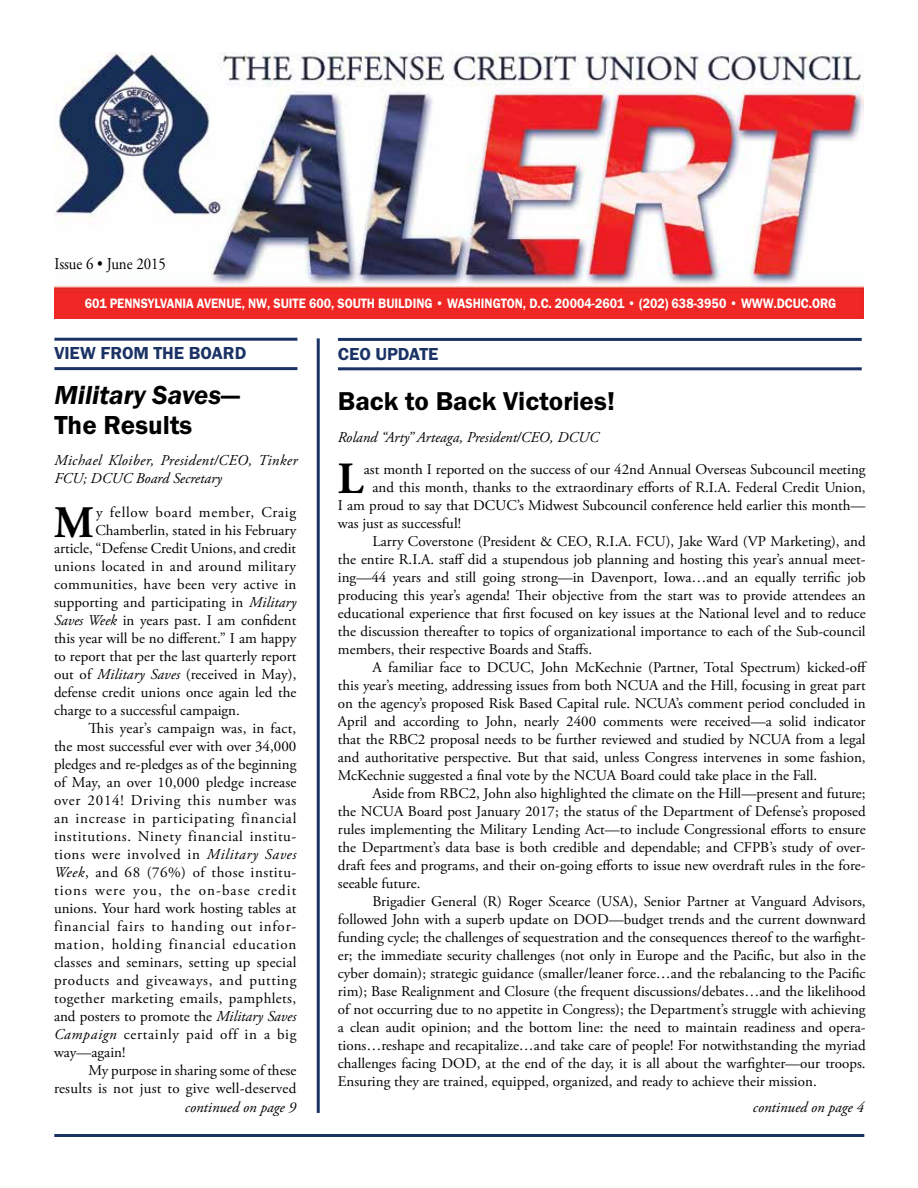
<style>
.page{position:relative;width:918px;height:1188px;background:#fff}
.page>*{position:absolute;margin:0;border:0;box-sizing:border-box;transform-origin:0 0}
.t1{font:700 45px "Adobe Garamond Pro";color:#000}
.t2{font:700 44.55px "Adobe Garamond Pro";color:#000}
.t3{font:italic 600 27px/30px "Franklin Gothic FS";color:#000}
.t4{font:600 26.7px "Franklin Gothic FS";color:#000}
.t5{font:600 18px "Franklin Gothic FS";color:#1b3265}
.t6{font:16.5px "Adobe Garamond Pro";color:#000;scale:.9 1}
.t7{font:15px "Adobe Garamond Pro";letter-spacing:.015em;color:#000}
.t8{font:15px "Adobe Garamond Pro";letter-spacing:.045em;color:#000}
.t9{font:15px "Adobe Garamond Pro";letter-spacing:.05em;color:#000}
.t10{font:italic 15px "Adobe Garamond Pro";color:#000}
.t11{font:15px "Adobe Garamond Pro";letter-spacing:.04em;color:#000}
.t12{font:italic 15px/18px "Adobe Garamond Pro";letter-spacing:.025em;color:#000}
.t13{font:15px "Adobe Garamond Pro";letter-spacing:.055em;color:#000}
.t14{font:15px "Adobe Garamond Pro";letter-spacing:.035em;color:#000}
.t15{font:15px "Adobe Garamond Pro";letter-spacing:.075em;color:#000}
.t16{font:14.85px "Adobe Garamond Pro";color:#000}
.t17{font:600 14.1px "Franklin Gothic FS";color:#fff;scale:.89 1}
.s1{font-style:normal}
.s2{font-style:italic}
</style>
<div class="page">
<hr style="left:54px;top:1134px;width:810px;height:3px;background:#1b3265">
<hr style="left:317px;top:338px;width:3px;height:775px;background:#1b3265">
<hr style="left:54px;top:338px;width:243px;height:3px;background:#1b3265">
<hr style="left:54px;top:367px;width:243px;height:3px;background:#1b3265">
<hr style="left:338px;top:338px;width:524px;height:3px;background:#1b3265">
<hr style="left:338px;top:367px;width:524px;height:3px;background:#1b3265">
<img style="left:54px;top:53px;width:810px;height:266px">
<p class="t6" style="left:55px;top:254px;width:125px">Issue 6 • June 2015</p>
<p class="t17" style="left:85px;top:296px;width:846px">601 PENNSYLVANIA AVENUE, NW, SUITE 600, SOUTH BUILDING • WASHINGTON, D.C. 20004-2601 • (202) 638-3950 • WWW.DCUC.ORG</p>
<p class="t5" style="left:54px;top:343px;width:193px">VIEW FROM THE BOARD</p>
<p class="t5" style="left:338px;top:343px;width:102px">CEO UPDATE</p>
<h3 class="t3" style="left:54px;top:380px;width:187px">Military Saves<span class="s1">—<br>The Results</span></h3>
<p class="t12" style="left:54px;top:452px;width:245px">Michael Kloiber, President/CEO, Tinker<br>FCU; DCUC Board Secretary</p>
<h1 class="t1" style="left:54px;top:496px;width:41px">M</h1>
<p class="t9" style="left:96px;top:504px;width:202px">y fellow board member, Craig</p>
<p class="t7" style="left:95px;top:522px;width:202px">Chamberlin, stated in his February</p>
<p class="t7" style="left:54px;top:540px;width:244px">article, “Defense Credit Unions, and credit</p>
<p class="t7" style="left:54px;top:558px;width:244px">unions located in and around military</p>
<p class="t7" style="left:54px;top:576px;width:244px">communities, have been very active in</p>
<p class="t7" style="left:54px;top:594px;width:244px">supporting and participating in <span class="s2">Military</span></p>
<p class="t7" style="left:54px;top:612px;width:244px"><span class="s2">Saves Week</span> in years past. I am confident</p>
<p class="t7" style="left:54px;top:630px;width:244px">this year will be no different.” I am happy</p>
<p class="t7" style="left:54px;top:648px;width:244px">to report that per the last quarterly report</p>
<p class="t7" style="left:54px;top:666px;width:244px">out of <span class="s2">Military Saves</span> (received in May),</p>
<p class="t7" style="left:54px;top:684px;width:244px">defense credit unions once again led the</p>
<p class="t7" style="left:54px;top:702px;width:187px">charge to a successful campaign.</p>
<p class="t7" style="left:89px;top:720px;width:209px">This year’s campaign was, in fact,</p>
<p class="t7" style="left:54px;top:738px;width:244px">the most successful ever with over 34,000</p>
<p class="t7" style="left:54px;top:756px;width:244px">pledges and re-pledges as of the beginning</p>
<p class="t7" style="left:54px;top:774px;width:244px">of May, an over 10,000 pledge increase</p>
<p class="t9" style="left:54px;top:792px;width:244px">over 2014! Driving this number was</p>
<p class="t8" style="left:54px;top:810px;width:244px">an increase in participating financial</p>
<p class="t11" style="left:54px;top:828px;width:244px">institutions. Ninety financial institu-</p>
<p class="t11" style="left:54px;top:846px;width:244px">tions were involved in <span class="s2">Military Saves</span></p>
<p class="t14" style="left:54px;top:864px;width:244px"><span class="s2">Week</span>, and 68 (76%) of those institu-</p>
<p class="t15" style="left:54px;top:882px;width:244px">tions were you, the on-base credit</p>
<p class="t7" style="left:54px;top:900px;width:244px">unions. Your hard work hosting tables at</p>
<p class="t9" style="left:54px;top:918px;width:244px">financial fairs to handing out infor-</p>
<p class="t13" style="left:54px;top:936px;width:244px">mation, holding financial education</p>
<p class="t7" style="left:54px;top:954px;width:244px">classes and seminars, setting up special</p>
<p class="t8" style="left:54px;top:972px;width:244px">products and giveaways, and putting</p>
<p class="t7" style="left:54px;top:990px;width:244px">together marketing emails, pamphlets,</p>
<p class="t7" style="left:54px;top:1008px;width:244px">and posters to promote the <span class="s2">Military Saves</span></p>
<p class="t8" style="left:54px;top:1026px;width:244px"><span class="s2">Campaign</span> certainly paid off in a big</p>
<p class="t7" style="left:54px;top:1044px;width:73px">way—again!</p>
<p class="t7" style="left:89px;top:1062px;width:209px">My purpose in sharing some of these</p>
<p class="t7" style="left:54px;top:1080px;width:244px">results is not just to give well-deserved</p>
<p class="t10" style="left:185px;top:1098px;width:113px">continued on page 9</p>
<h3 class="t4" style="left:338px;top:386px;width:279px">Back to Back Victories!</h3>
<p class="t10" style="left:338px;top:428px;width:263px">Roland “Arty’’ Arteaga, President/CEO, DCUC</p>
<h2 class="t2" style="left:338px;top:453px;width:27px">L</h2>
<p class="t16" style="left:364px;top:460px;width:503px">ast month I reported on the success of our 42nd Annual Overseas Subcouncil meeting</p>
<p class="t16" style="left:372px;top:478px;width:495px">and this month, thanks to the extraordinary efforts of R.I.A. Federal Credit Union,</p>
<p class="t16" style="left:338px;top:496px;width:529px">I am proud to say that DCUC’s Midwest Subcouncil conference held earlier this month—</p>
<p class="t16" style="left:338px;top:514px;width:125px">was just as successful!</p>
<p class="t16" style="left:372px;top:532px;width:495px">Larry Coverstone (President &amp; CEO, R.I.A. FCU), Jake Ward (VP Marketing), and</p>
<p class="t16" style="left:338px;top:550px;width:529px">the entire R.I.A. staff did a stupendous job planning and hosting this year’s annual meet-</p>
<p class="t16" style="left:338px;top:568px;width:529px">ing—44 years and still going strong—in Davenport, Iowa…and an equally terrific job</p>
<p class="t16" style="left:338px;top:586px;width:529px">producing this year’s agenda! Their objective from the start was to provide attendees an</p>
<p class="t16" style="left:338px;top:604px;width:529px">educational experience that first focused on key issues at the National level and to reduce</p>
<p class="t16" style="left:338px;top:622px;width:529px">the discussion thereafter to topics of organizational importance to each of the Sub-council</p>
<p class="t16" style="left:338px;top:640px;width:256px">members, their respective Boards and Staffs.</p>
<p class="t16" style="left:372px;top:658px;width:496px">A familiar face to DCUC, John McKechnie (Partner, Total Spectrum) kicked-off</p>
<p class="t16" style="left:338px;top:676px;width:529px">this year’s meeting, addressing issues from both NCUA and the Hill, focusing in great part</p>
<p class="t16" style="left:338px;top:694px;width:529px">on the agency’s proposed Risk Based Capital rule. NCUA’s comment period concluded in</p>
<p class="t16" style="left:338px;top:712px;width:529px">April and according to John, nearly 2400 comments were received—a solid indicator</p>
<p class="t16" style="left:338px;top:730px;width:529px">that the RBC2 proposal needs to be further reviewed and studied by NCUA from a legal</p>
<p class="t16" style="left:338px;top:748px;width:529px">and authoritative perspective. But that said, unless Congress intervenes in some fashion,</p>
<p class="t16" style="left:338px;top:766px;width:481px">McKechnie suggested a final vote by the NCUA Board could take place in the Fall.</p>
<p class="t16" style="left:372px;top:784px;width:495px">Aside from RBC2, John also highlighted the climate on the Hill—present and future;</p>
<p class="t16" style="left:338px;top:802px;width:529px">the NCUA Board post January 2017; the status of the Department of Defense’s proposed</p>
<p class="t16" style="left:338px;top:820px;width:529px">rules implementing the Military Lending Act—to include Congressional efforts to ensure</p>
<p class="t16" style="left:338px;top:838px;width:529px">the Department’s data base is both credible and dependable; and CFPB’s study of over-</p>
<p class="t16" style="left:338px;top:856px;width:529px">draft fees and programs, and their on-going efforts to issue new overdraft rules in the fore-</p>
<p class="t16" style="left:338px;top:874px;width:84px">seeable future.</p>
<p class="t16" style="left:372px;top:892px;width:495px">Brigadier General (R) Roger Scearce (USA), Senior Partner at Vanguard Advisors,</p>
<p class="t16" style="left:338px;top:910px;width:529px">followed John with a superb update on DOD—budget trends and the current downward</p>
<p class="t16" style="left:338px;top:928px;width:529px">funding cycle; the challenges of sequestration and the consequences thereof to the warfight-</p>
<p class="t16" style="left:338px;top:946px;width:529px">er; the immediate security challenges (not only in Europe and the Pacific, but also in the</p>
<p class="t16" style="left:338px;top:964px;width:529px">cyber domain); strategic guidance (smaller/leaner force…and the rebalancing to the Pacific</p>
<p class="t16" style="left:338px;top:982px;width:529px">rim); Base Realignment and Closure (the frequent discussions/debates…and the likelihood</p>
<p class="t16" style="left:338px;top:1000px;width:529px">of not occurring due to no appetite in Congress); the Department’s struggle with achieving</p>
<p class="t16" style="left:338px;top:1018px;width:529px">a clean audit opinion; and the bottom line: the need to maintain readiness and opera-</p>
<p class="t16" style="left:338px;top:1036px;width:529px">tions…reshape and recapitalize…and take care of people! For notwithstanding the myriad</p>
<p class="t16" style="left:338px;top:1054px;width:529px">challenges facing DOD, at the end of the day, it is all about the warfighter—our troops.</p>
<p class="t16" style="left:338px;top:1072px;width:480px">Ensuring they are trained, equipped, organized, and ready to achieve their mission.</p>
<p class="t10" style="left:753px;top:1098px;width:113px">continued on page 4</p>
</div>
